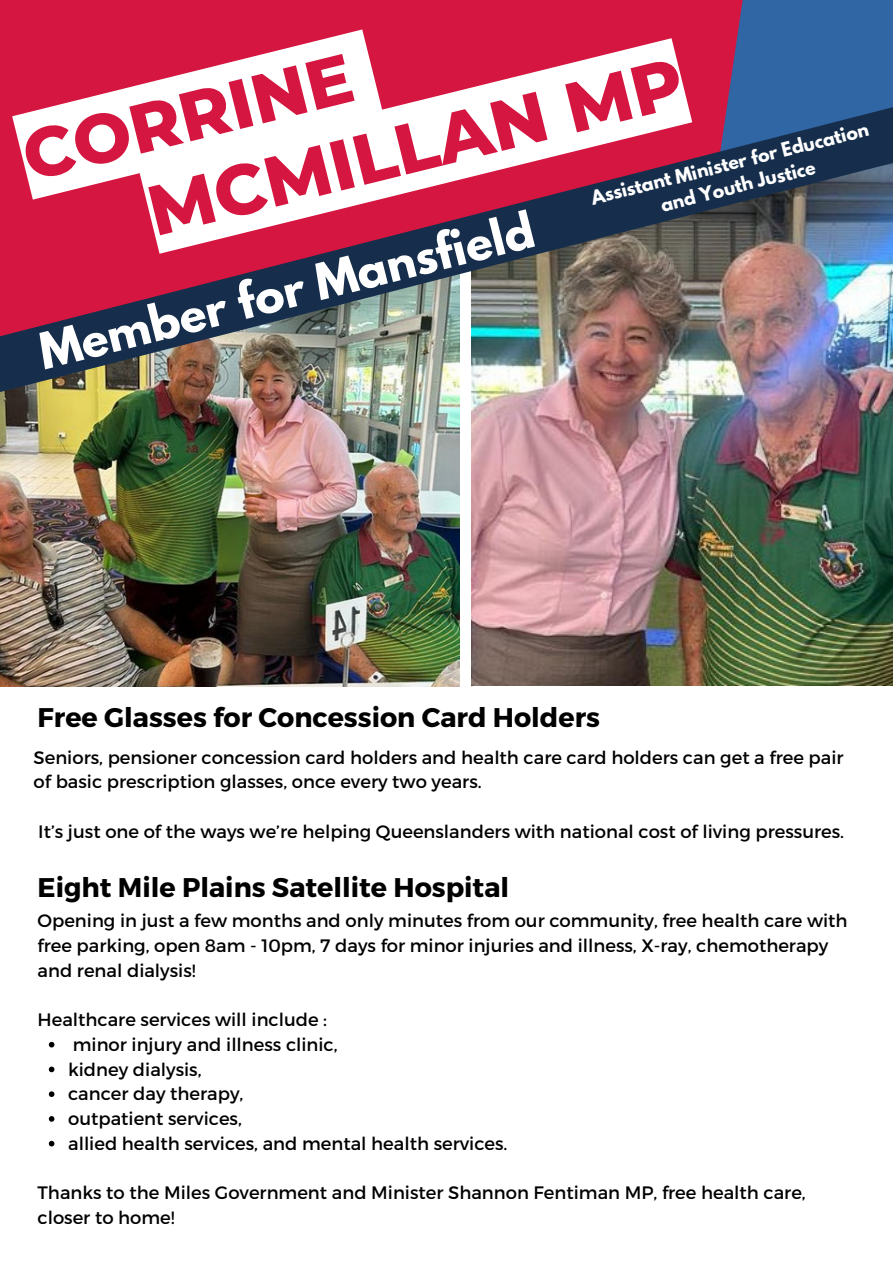
<style>
.page{position:relative;width:893px;height:1263px;background:#fff}
.page>*{position:absolute;margin:0;border:0;box-sizing:border-box;transform-origin:0 0}
.t1{font:800 70.5px "Montserrat";color:#d51640}
.t2{font:800 69.15px "Montserrat";color:#d51640}
.t3{font:700 44.4px "League Spartan";color:#fff}
.t4{font:700 27px "Montserrat";color:#000}
.t5{font:18px/24.8px "Montserrat";color:#000}
.t6{font:700 17.4px/23.5px "League Spartan";color:#fff;text-align:center}
</style>
<div class="page">
<img style="left:0;top:392px;width:460px;height:294px">
<img style="left:471px;top:392px;width:422px;height:294px">
<div style="left:355px;top:0;width:361px;height:107px;background:#d51640"></div>
<svg style="left:716px;top:0;width:177px;height:107px;background:#425d99"></svg>
<div style="left:110px;top:0;width:245px;height:108px;background:#d51640"></div>
<div style="left:0;top:0;width:110px;height:107px;background:#d51640"></div>
<img style="left:0;top:107px;width:893px;height:285px">
<svg style="left:12px;top:29px;width:371px;height:171px;fill:#d51640"></svg>
<svg style="left:139px;top:38px;width:553px;height:216px"></svg>
<svg style="left:49px;top:1042px;width:5px;height:5px"></svg>
<svg style="left:49px;top:1066px;width:5px;height:6px"></svg>
<svg style="left:49px;top:1091px;width:5px;height:6px"></svg>
<svg style="left:49px;top:1116px;width:5px;height:6px"></svg>
<svg style="left:49px;top:1141px;width:5px;height:5px"></svg>
<h2 class="t2" style="left:12px;top:108px;width:339px;rotate:-14deg">CORRINE</h2>
<h1 class="t1" style="left:137px;top:163px;width:550px;rotate:-14deg">MCMILLAN MP</h1>
<p class="t6" style="left:588px;top:186px;width:287px;rotate:-14deg">Assistant Minister for Education and Youth Justice</p>
<h3 class="t3" style="left:32px;top:318px;width:510px;rotate:-14deg">Member for Mansfield</h3>
<h3 class="t4" style="left:38px;top:701px;width:564px">Free Glasses for Concession Card Holders</h3>
<p class="t5" style="left:34px;top:745px;width:811px">Seniors, pensioner concession card holders and health care card holders can get a free pair of basic prescription glasses, once every two years.</p>
<p class="t5" style="left:38px;top:819px;width:807px">It’s just one of the ways we’re helping Queenslanders with national cost of living pressures.</p>
<h3 class="t4" style="left:38px;top:870px;width:473px">Eight Mile Plains Satellite Hospital</h3>
<p class="t5" style="left:38px;top:908px;width:812px">Opening in just a few months and only minutes from our community, free health care with free parking, open 8am - 10pm, 7 days for minor injuries and illness, X-ray, chemotherapy and renal dialysis!</p>
<p class="t5" style="left:68px;top:1007px;width:441px;text-indent:-31px">Healthcare services will include :<br>minor injury and illness clinic,<br>kidney dialysis,<br>cancer day therapy,<br>outpatient services,<br>allied health services, and mental health services.</p>
<p class="t5" style="left:38px;top:1180px;width:770px">Thanks to the Miles Government and Minister Shannon Fentiman MP, free health care, closer to home!</p>
</div>
